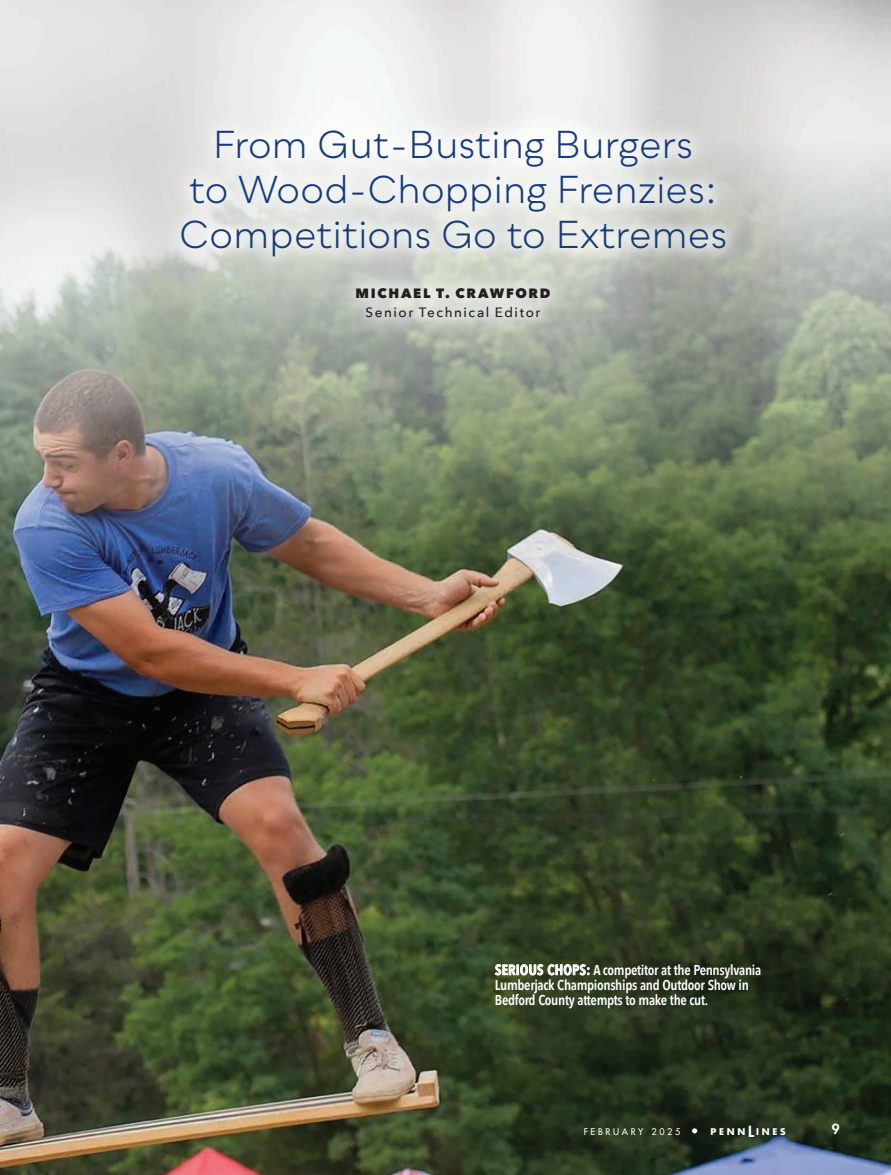
<style>
.page{position:relative;width:891px;height:1175px;background:#fff}
.page>*{position:absolute;margin:0;border:0;box-sizing:border-box;transform-origin:0 0}
.t1{font:37.5px/45px "Qualion";letter-spacing:.005em;color:#173c7b;text-align:center}
.t2{font:600 14.25px/15px "Avenir Next Condensed";letter-spacing:-.025em;color:#fff}
.t3{font:500 13.5px "Avenir Next";letter-spacing:.115em;color:#231f20}
.t4{font:800 13.5px "Avenir Next";letter-spacing:.12em;color:#231f20}
.t5{font:800 13.5px "Futura Std";color:#fff}
.t6{font:500 9px "Futura Std";letter-spacing:.3em;color:#fff}
.s1{font-size:14.1px}
.s2{font-weight:700;font-size:13.5px}
.s3{font-weight:700}
.s4{font-weight:800;font-size:15px}
</style>
<div class="page">
<img style="left:0;top:142px;width:891px;height:1032px">
<div style="left:338px;top:269px;width:230px;height:67px;background:#fff;opacity:.66"></div>
<div style="left:163px;top:112px;width:581px;height:162px;background:#fff;opacity:.66"></div>
<h1 class="t1" style="left:179px;top:122px;width:550px">From Gut-Busting Burgers<br>to Wood-Chopping Frenzies:<br>Competitions Go to Extremes</h1>
<p class="t4" style="left:356px;top:284px;width:196px">MICHAEL T. CRAWFORD</p>
<p class="t3" style="left:366px;top:301px;width:176px">Senior Technical Editor</p>
<p class="t2" style="left:495px;top:961px;width:268px"><span class="s1">SERIOUS CHOPS:</span> A competitor at the Pennsylvania<br>Lumberjack Championships and Outdoor Show in<br>Bedford County attempts to make the cut.</p>
<p class="t6" style="left:584px;top:1125px;width:203px">FEBRUARY 2025 <span class="s2">•</span> <span class="s3">PENN</span><span class="s4">L</span><span class="s3">INES</span></p>
<p class="t5" style="left:832px;top:1120px;width:9px">9</p>
</div>
